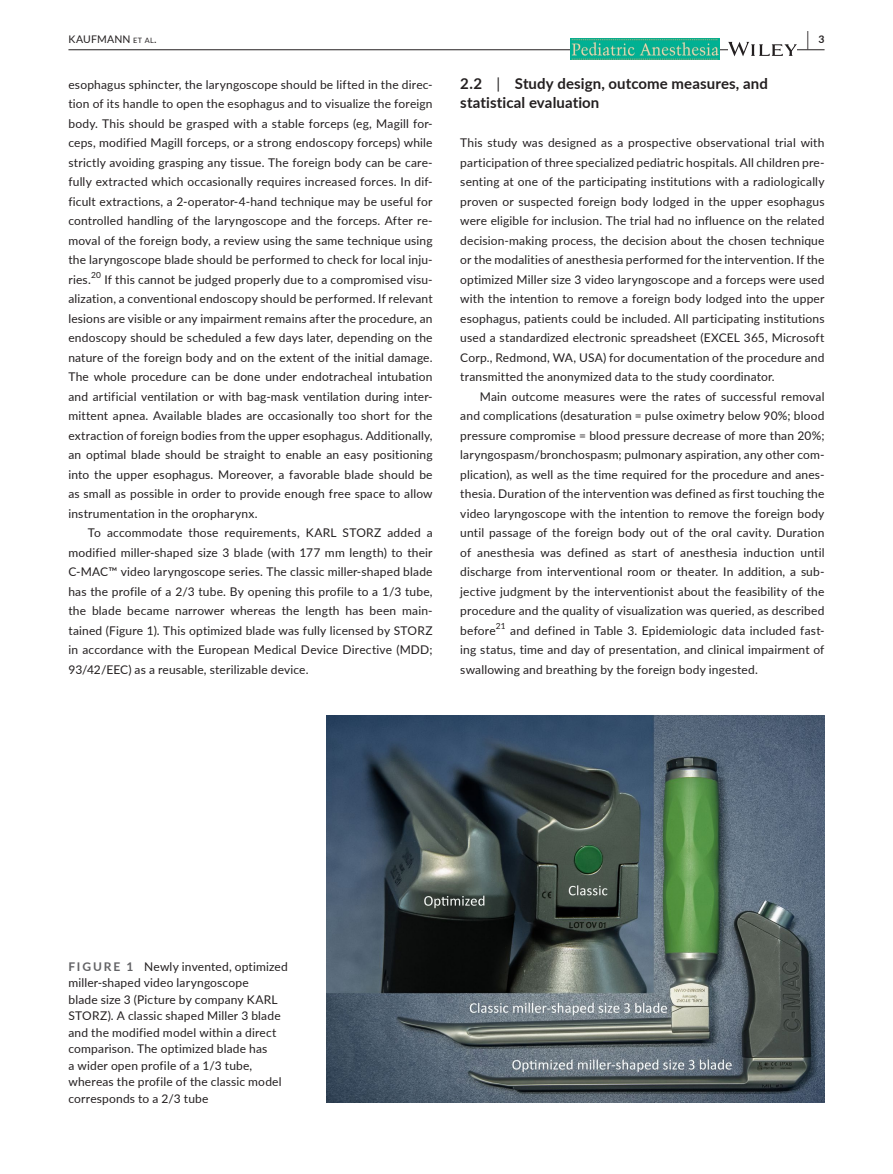
<style>
.page{position:relative;width:893px;height:1174px;background:#fff}
.page>*{position:absolute;margin:0;border:0;box-sizing:border-box;transform-origin:0 0}
.t1{font:700 19.5px "Lato";color:#231f20;scale:.43 1}
.t2{font:700 15px/19.5px "Lato";letter-spacing:.01em;color:#231f20}
.t3{font:12px/19.5px "Lato";letter-spacing:.015em;color:#231f20;text-align:justify}
.t4{font:10.5px "Lato";letter-spacing:.02em;color:#231f20}
.s1{font-size:7.35px}
.s2{font-weight:400}
.s3{font-weight:700;color:#636366}
</style>
<div class="page">
<hr style="left:68px;top:49px;width:756px;height:1px;background:#231f20">
<img style="left:571px;top:39px;width:149px;height:20px">
<svg style="left:728px;top:42px;width:69px;height:14px"></svg>
<img style="left:327px;top:715px;width:497px;height:388px">
<p class="t4" style="left:68px;top:31px;width:90px">KAUFMANN <span class="s1">et al</span>.</p>
<h1 class="t1" style="left:807px;top:25px;width:43px">| <sup>3</sup></h1>
<p class="t3" style="left:68px;top:74px;width:366px">esophagus sphincter, the laryngoscope should be lifted in the direc&shy;tion of its handle to open the esophagus and to visualize the foreign body. This should be grasped with a stable forceps (eg, Magill for&shy;ceps, modified Magill forceps, or a strong endoscopy forceps) while strictly avoiding grasping any tissue. The foreign body can be care&shy;fully extracted which occasionally requires increased forces. In dif&shy;ficult extractions, a 2-operator-4-hand technique may be useful for controlled handling of the laryngoscope and the forceps. After re&shy;moval of the foreign body, a review using the same technique using the laryngoscope blade should be performed to check for local inju&shy;ries.<sup>20</sup> If this cannot be judged properly due to a compromised visu&shy;alization, a conventional endoscopy should be performed. If relevant lesions are visible or any impairment remains after the procedure, an endoscopy should be scheduled a few days later, depending on the nature of the foreign body and on the extent of the initial damage.<br>The whole procedure can be done under endotracheal intubation and artificial ventilation or with bag-mask ventilation during inter&shy;mittent apnea. Available blades are occasionally too short for the extraction of foreign bodies from the upper esophagus. Additionally, an optimal blade should be straight to enable an easy positioning into the upper esophagus. Moreover, a favorable blade should be as small as possible in order to provide enough free space to allow instrumentation in the oropharynx.</p>
<p class="t3" style="left:68px;top:522px;width:366px;text-indent:20px">To accommodate those requirements, KARL STORZ added a modified miller-shaped size 3 blade (with 177 mm length) to their C-MAC™ video laryngoscope series. The classic miller-shaped blade has the profile of a 2/3 tube. By opening this profile to a 1/3 tube, the blade became narrower whereas the length has been main&shy;tained (Figure 1). This optimized blade was fully licensed by STORZ in accordance with the European Medical Device Directive (MDD; 93/42/EEC) as a reusable, sterilizable device.</p>
<p class="t2" style="left:460px;top:73px;width:309px">2.2 <span class="s2">|</span> Study design, outcome measures, and statistical evaluation</p>
<p class="t3" style="left:460px;top:132px;width:366px">This study was designed as a prospective observational trial with participation of three specialized pediatric hospitals. All children pre&shy;senting at one of the participating institutions with a radiologically proven or suspected foreign body lodged in the upper esophagus were eligible for inclusion. The trial had no influence on the related decision-making process, the decision about the chosen technique or the modalities of anesthesia performed for the intervention. If the optimized Miller size 3 video laryngoscope and a forceps were used with the intention to remove a foreign body lodged into the upper esophagus, patients could be included. All participating institutions used a standardized electronic spreadsheet (EXCEL 365, Microsoft Corp., Redmond, WA, USA) for documentation of the procedure and transmitted the anonymized data to the study coordinator.</p>
<p class="t3" style="left:460px;top:386px;width:366px;text-indent:20px">Main outcome measures were the rates of successful removal and complications (desaturation = pulse oximetry below 90%; blood pressure compromise = blood pressure decrease of more than 20%; laryngospasm/bronchospasm; pulmonary aspiration, any other com&shy;plication), as well as the time required for the procedure and anes&shy;thesia. Duration of the intervention was defined as first touching the video laryngoscope with the intention to remove the foreign body until passage of the foreign body out of the oral cavity. Duration of anesthesia was defined as start of anesthesia induction until discharge from interventional room or theater. In addition, a sub&shy;jective judgment by the interventionist about the feasibility of the procedure and the quality of visualization was queried, as described before<sup>21</sup> and defined in Table 3. Epidemiologic data included fast&shy;ing status, time and day of presentation, and clinical impairment of swallowing and breathing by the foreign body ingested.</p>
<p class="t3" style="left:68px;top:957px;width:221px;line-height:16.5px;text-align:left"><span class="s3">FIGURE 1</span> Newly invented, optimized miller-shaped video laryngoscope<br>blade size 3 (Picture by company KARL STORZ). A classic shaped Miller 3 blade and the modified model within a direct comparison. The optimized blade has<br>a wider open profile of a 1/3 tube, whereas the profile of the classic model corresponds to a 2/3 tube</p>
</div>
